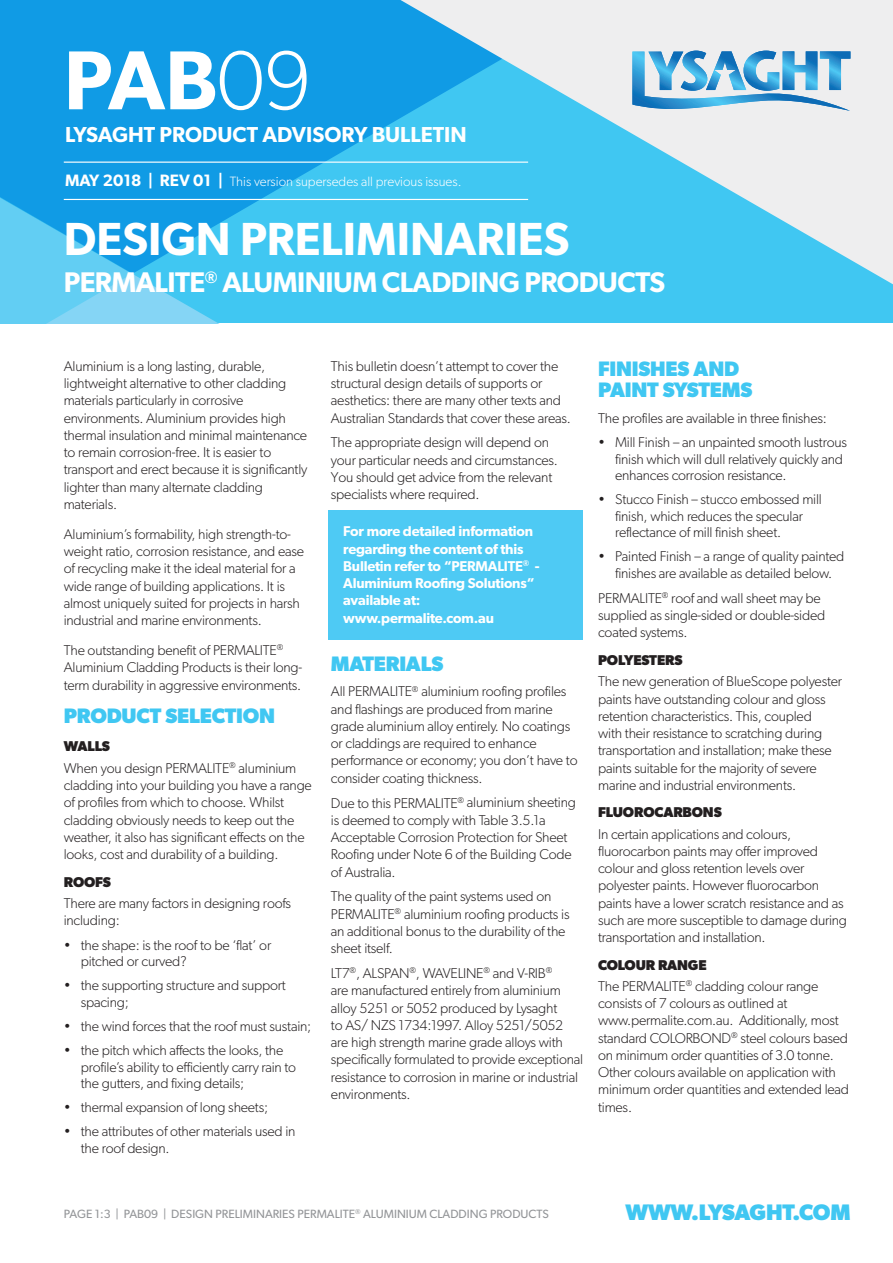
<style>
.page{position:relative;width:893px;height:1263px;background:#fff}
.page>*{position:absolute;margin:0;border:0;box-sizing:border-box;transform-origin:0 0}
.t1{font:600 83.85px "Gibson";color:#fff}
.t2{font:600 46.5px "Gibson";color:#fff}
.t3{font:600 28.5px "Gibson";letter-spacing:-.02em;color:#fff}
.t4{font:700 22.5px "Gibson";letter-spacing:-.02em;color:#40c7f2}
.t5{font:600 21.75px "Gibson";color:#fff}
.t6{font:700 21px/21px "Gibson";letter-spacing:-.01em;color:#40c7f2}
.t7{font:300 14.25px/17.2px "Gibson";letter-spacing:-.015em;color:#231f20}
.t8{font:600 14.25px/17.2px "Gibson";letter-spacing:-.015em;color:#fff}
.t9{font:700 14.25px "Gibson";letter-spacing:-.01em;color:#231f20}
.t10{font:300 13.5px "Gibson";color:#fff}
.t11{font:12px "Gibson";color:#939598}
.s1{font-weight:300}
.s2{font-weight:600;font-size:16.5px}
.s3{font-weight:700}
</style>
<div class="page">
<svg style="left:133px;top:0;width:197px;height:323px;background:#22aae9"></svg>
<svg style="left:0;top:0;width:133px;height:323px;background:#28a9e8"></svg>
<svg style="left:330px;top:0;width:563px;height:323px;background:#76cfef"></svg>
<svg style="left:632px;top:51px;width:218px;height:62px;background:#8cc0df"></svg>
<hr style="left:64px;top:162px;width:464px;height:1px;background:#fff">
<hr style="left:64px;top:199px;width:464px;height:1px;background:#fff">
<div style="left:328px;top:510px;width:255px;height:130px;background:#4ecaf4"></div>
<h1 class="t1" style="left:64px;top:30px;width:249px">PAB<span class="s1">09</span></h1>
<h3 class="t5" style="left:65px;top:121px;width:403px">LYSAGHT PRODUCT ADVISORY BULLETIN</h3>
<p class="t10" style="left:65px;top:173px;width:398px"><span class="s2">MAY 2018 | REV 01 |</span> This version supersedes all previous issues.</p>
<h2 class="t2" style="left:64px;top:211px;width:507px">DESIGN PRELIMINARIES</h2>
<h3 class="t3" style="left:64px;top:265px;width:603px">PERMALITE<sup>®</sup> ALUMINIUM CLADDING PRODUCTS</h3>
<p class="t7" style="left:64px;top:357px;width:245px">Aluminium is a long lasting, durable, lightweight alternative to other cladding materials particularly in corrosive environments. Aluminium provides high thermal insulation and minimal maintenance to remain corrosion-free. It is easier to transport and erect because it is significantly lighter than many alternate cladding materials.</p>
<p class="t7" style="left:64px;top:525px;width:242px">Aluminium’s formability, high strength-to&shy;weight ratio, corrosion resistance, and ease of recycling make it the ideal material for a wide range of building applications. It is almost uniquely suited for projects in harsh industrial and marine environments.</p>
<p class="t7" style="left:64px;top:641px;width:240px">The outstanding benefit of PERMALITE<sup>®<br></sup>Aluminium Cladding Products is their long&shy;term durability in aggressive environments.</p>
<h3 class="t6" style="left:64px;top:705px;width:213px">PRODUCT SELECTION</h3>
<p class="t7" style="left:64px;top:736px;width:234px;line-height:21.5px"><span class="s3">WALLS<br></span>When you design PERMALITE<sup>®</sup> aluminium</p>
<p class="t7" style="left:64px;top:776px;width:250px">cladding into your building you have a range of profiles from which to choose. Whilst cladding obviously needs to keep out the weather, it also has significant effects on the looks, cost and durability of a building.</p>
<p class="t9" style="left:64px;top:873px;width:49px">ROOFS</p>
<p class="t7" style="left:64px;top:894px;width:229px">There are many factors in designing roofs including:</p>
<p class="t7" style="left:81px;top:936px;width:192px;line-height:16.5px;text-indent:-17px">• the shape: is the roof to be ‘flat’ or pitched or curved?</p>
<p class="t7" style="left:81px;top:977px;width:207px;line-height:16.5px;text-indent:-17px">• the supporting structure and support spacing;</p>
<p class="t7" style="left:64px;top:1017px;width:249px">• the wind forces that the roof must sustain;</p>
<p class="t7" style="left:81px;top:1042px;width:217px;line-height:16.5px;text-indent:-17px">• the pitch which affects the looks, the profile’s ability to efficiently carry rain to the gutters, and fixing details;</p>
<p class="t7" style="left:64px;top:1098px;width:206px">• thermal expansion of long sheets;</p>
<p class="t7" style="left:81px;top:1123px;width:216px;line-height:16.5px;text-indent:-17px">• the attributes of other materials used in the roof design.</p>
<p class="t7" style="left:331px;top:357px;width:241px">This bulletin doesn’t attempt to cover the structural design details of supports or aesthetics: there are many other texts and Australian Standards that cover these areas.</p>
<p class="t7" style="left:331px;top:434px;width:228px">The appropriate design will depend on your particular needs and circumstances.<br>You should get advice from the relevant specialists where required.</p>
<p class="t8" style="left:343px;top:522px;width:198px">For more detailed information regarding the content of this<br>Bulletin refer to “PERMALITE<sup>®</sup> -<br>Aluminium Roofing Solutions” available at: www.permalite.com.au</p>
<h3 class="t6" style="left:331px;top:653px;width:114px">MATERIALS</h3>
<p class="t7" style="left:331px;top:682px;width:248px">All PERMALITE<sup>®</sup> aluminium roofing profiles and flashings are produced from marine grade aluminium alloy entirely. No coatings or claddings are required to enhance performance or economy; you don’t have to consider coating thickness.</p>
<p class="t7" style="left:331px;top:794px;width:246px">Due to this PERMALITE<sup>®</sup> aluminium sheeting is deemed to comply with Table 3.5.1a Acceptable Corrosion Protection for Sheet Roofing under Note 6 of the Building Code of Australia.</p>
<p class="t7" style="left:331px;top:888px;width:240px">The quality of the paint systems used on PERMALITE<sup>®</sup> aluminium roofing products is an additional bonus to the durability of the sheet itself.</p>
<p class="t7" style="left:331px;top:964px;width:254px">LT7<sup>®</sup>, ALSPAN<sup>®</sup>, WAVELINE<sup>®</sup> and V-RIB<sup>®<br></sup>are manufactured entirely from aluminium alloy 5251 or 5052 produced by Lysaght<br>to AS/ NZS 1734:1997. Alloy 5251/5052 are high strength marine grade alloys with specifically formulated to provide exceptional resistance to corrosion in marine or industrial environments.</p>
<h3 class="t6" style="left:598px;top:358px;width:156px">FINISHES AND<br>PAINT SYSTEMS</h3>
<p class="t7" style="left:598px;top:409px;width:230px">The profiles are available in three finishes:</p>
<p class="t7" style="left:615px;top:434px;width:233px;line-height:16.5px;text-indent:-17px">• Mill Finish – an unpainted smooth lustrous finish which will dull relatively quickly and enhances corrosion resistance.</p>
<p class="t7" style="left:615px;top:491px;width:208px;line-height:16.5px;text-indent:-17px">• Stucco Finish – stucco embossed mill finish, which reduces the specular reflectance of mill finish sheet.</p>
<p class="t7" style="left:598px;top:548px;width:248px;line-height:16.5px;text-align:center">• Painted Finish – a range of quality painted finishes are available as detailed below.</p>
<p class="t7" style="left:598px;top:589px;width:229px">PERMALITE<sup>®</sup> roof and wall sheet may be supplied as single-sided or double-sided coated systems.</p>
<p class="t9" style="left:598px;top:651px;width:86px">POLYESTERS</p>
<p class="t7" style="left:598px;top:672px;width:245px">The new generation of BlueScope polyester paints have outstanding colour and gloss retention characteristics. This, coupled<br>with their resistance to scratching during transportation and installation; make these paints suitable for the majority of severe marine and industrial environments.</p>
<p class="t9" style="left:598px;top:804px;width:125px">FLUOROCARBONS</p>
<p class="t7" style="left:598px;top:825px;width:250px">In certain applications and colours, fluorocarbon paints may offer improved colour and gloss retention levels over polyester paints. However fluorocarbon paints have a lower scratch resistance and as such are more susceptible to damage during transportation and installation.</p>
<p class="t7" style="left:598px;top:954px;width:222px;line-height:21.5px"><span class="s3">COLOUR RANGE<br></span>The PERMALITE<sup>®</sup> cladding colour range</p>
<p class="t7" style="left:598px;top:994px;width:252px">consists of 7 colours as outlined at www.permalite.com.au. Additionally, most standard COLORBOND<sup>®</sup> steel colours based on minimum order quantities of 3.0 tonne.<br>Other colours available on application with minimum order quantities and extended lead times.</p>
<p class="t11" style="left:64px;top:1206px;width:487px">PAGE 1:3 | PAB09 | DESIGN PRELIMINARIES PERMALITE<sup>®</sup> ALUMINIUM CLADDING PRODUCTS</p>
<h3 class="t4" style="left:625px;top:1199px;width:227px">WWW.LYSAGHT.COM</h3>
</div>
